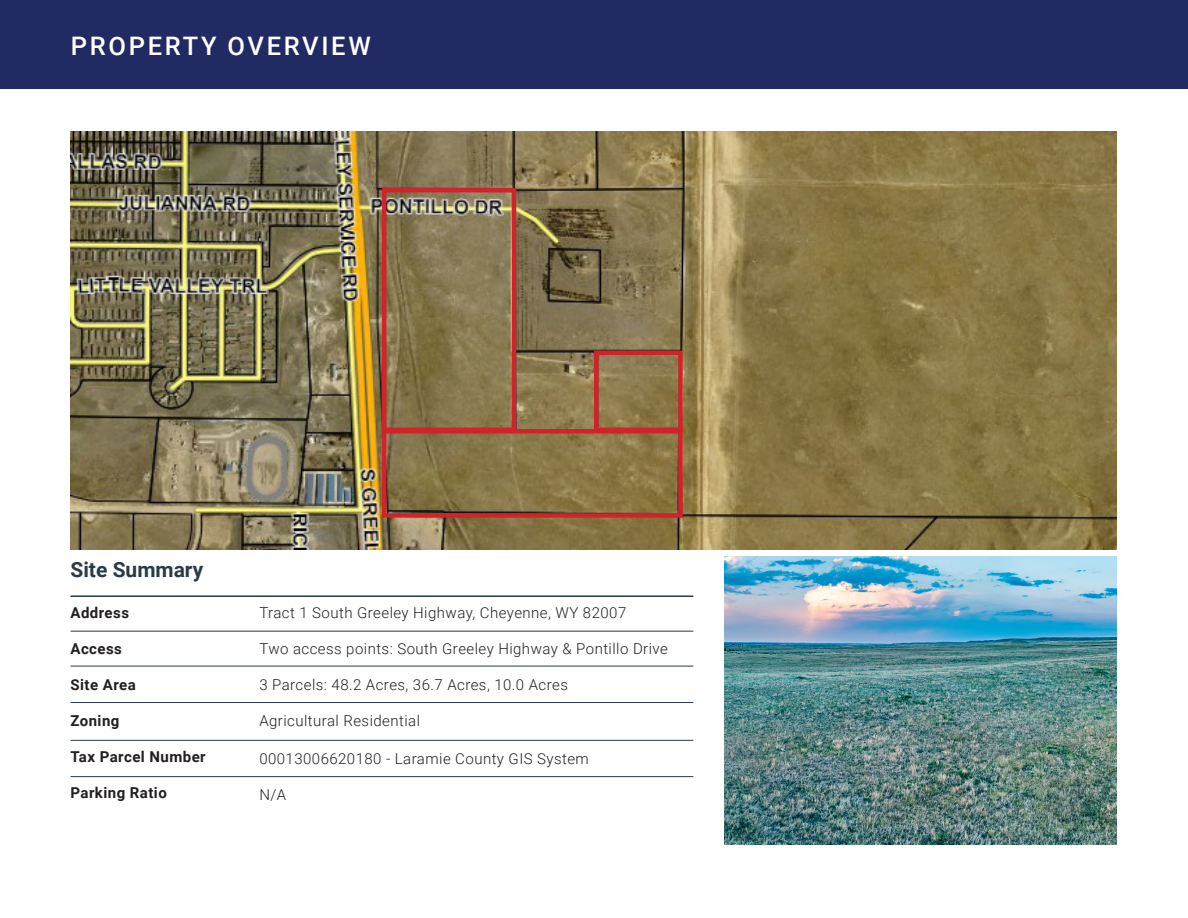
<style>
.page{position:relative;width:1188px;height:918px;background:#fff}
.page>*{position:absolute;margin:0;border:0;box-sizing:border-box;transform-origin:0 0}
.t1{font:500 25.5px "Roboto";letter-spacing:.105em;color:#fff}
.t2{font:700 21px "Roboto";color:#2b3a47}
.t3{font:300 15px "Roboto";letter-spacing:.03em;color:#231f20}
.t4{font:700 15px "Roboto";letter-spacing:.03em;color:#231f20}
</style>
<div class="page">
<div style="left:0;top:0;width:1188px;height:89px;background:#222a64"></div>
<img style="left:70px;top:131px;width:1047px;height:419px">
<hr style="left:70px;top:595px;width:623px;height:2px;background:#2b3a47">
<hr style="left:70px;top:631px;width:623px;height:1px;background:#2b3a47">
<hr style="left:70px;top:666px;width:623px;height:1px;background:#2b3a47">
<hr style="left:70px;top:702px;width:623px;height:1px;background:#2b3a47">
<hr style="left:70px;top:740px;width:623px;height:1px;background:#2b3a47">
<hr style="left:70px;top:776px;width:623px;height:1px;background:#2b3a47">
<img style="left:725px;top:556px;width:392px;height:289px">
<div style="left:382px;top:188px;width:134px;height:244px;border:4px solid #d1232a"></div>
<div style="left:594px;top:351px;width:89px;height:81px;border:4px solid #d1232a"></div>
<div style="left:382px;top:429px;width:301px;height:89px;border:4px solid #d1232a"></div>
<p class="t1" style="left:71px;top:28px;width:301px">PROPERTY OVERVIEW</p>
<p class="t2" style="left:70px;top:555px;width:134px">Site Summary</p>
<p class="t4" style="left:70px;top:602px;width:60px">Address</p>
<p class="t4" style="left:70px;top:638px;width:53px">Access</p>
<p class="t4" style="left:70px;top:674px;width:67px">Site Area</p>
<p class="t4" style="left:70px;top:710px;width:51px">Zoning</p>
<p class="t4" style="left:70px;top:746px;width:137px">Tax Parcel Number</p>
<p class="t4" style="left:70px;top:782px;width:98px">Parking Ratio</p>
<p class="t3" style="left:259px;top:602px;width:368px">Tract 1 South Greeley Highway, Cheyenne, WY 82007</p>
<p class="t3" style="left:259px;top:638px;width:410px">Two access points: South Greeley Highway &amp; Pontillo Drive</p>
<p class="t3" style="left:259px;top:674px;width:310px">3 Parcels: 48.2 Acres, 36.7 Acres, 10.0 Acres</p>
<p class="t3" style="left:259px;top:710px;width:162px">Agricultural Residential</p>
<p class="t3" style="left:259px;top:748px;width:331px">00013006620180 - Laramie County GIS System</p>
<p class="t3" style="left:259px;top:784px;width:28px">N/A</p>
</div>
